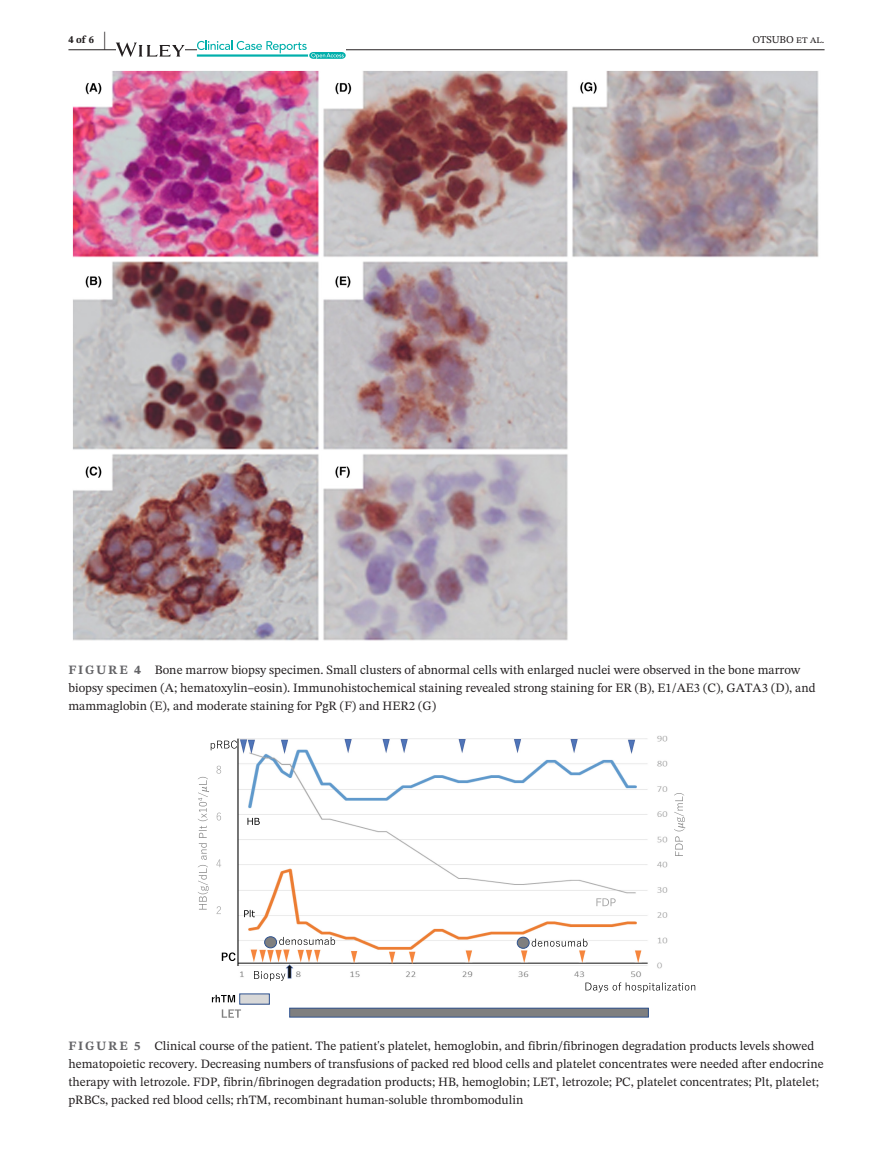
<style>
.page{position:relative;width:893px;height:1174px;background:#fff}
.page>*{position:absolute;margin:0;border:0;box-sizing:border-box;transform-origin:0 0}
.t1{font:12.75px/18px "STIX Two Text";color:#231f20}
.t2{font:10.5px "STIX Two Text";color:#231f20}
.t3{font:700 10.5px "STIX Two Text";color:#231f20}
.s1{font-size:21px}
.s2{font-weight:700;color:#636366}
</style>
<div class="page">
<hr style="left:68px;top:49px;width:756px;height:1px;background:#231f20">
<svg style="left:116px;top:43px;width:69px;height:14px"></svg>
<svg style="left:197px;top:41px;width:149px;height:18px"></svg>
<img style="left:72px;top:70px;width:747px;height:571px">
<img style="left:237px;top:735px;width:431px;height:244px">
<svg style="left:216px;top:765px;width:5px;height:8px"></svg>
<svg style="left:217px;top:812px;width:4px;height:8px"></svg>
<svg style="left:216px;top:859px;width:5px;height:8px"></svg>
<svg style="left:217px;top:906px;width:4px;height:8px"></svg>
<svg style="left:247px;top:818px;width:13px;height:7px"></svg>
<svg style="left:244px;top:910px;width:11px;height:7px"></svg>
<svg style="left:596px;top:898px;width:20px;height:8px"></svg>
<div style="left:517px;top:937px;width:12px;height:11px;background:#7f7f7f;border-radius:50%"></div>
<div style="left:517px;top:937px;width:12px;height:11px;border:1px solid #2f528e;border-radius:50%"></div>
<div style="left:265px;top:936px;width:12px;height:12px;background:#7f7f7f;border-radius:50%"></div>
<div style="left:264px;top:936px;width:13px;height:12px;border:1px solid #2f528e;border-radius:50%"></div>
<div style="left:290px;top:1008px;width:358px;height:9px;background:#7f7f7f"></div>
<div style="left:289px;top:1007px;width:360px;height:10px;border:1px solid #2f528e"></div>
<svg style="left:211px;top:740px;width:26px;height:10px"></svg>
<svg style="left:222px;top:952px;width:14px;height:9px"></svg>
<svg style="left:222px;top:1009px;width:19px;height:8px"></svg>
<svg style="left:279px;top:937px;width:56px;height:8px"></svg>
<svg style="left:532px;top:938px;width:55px;height:8px"></svg>
<div style="left:240px;top:994px;width:29px;height:10px;background:#d8d8d8"></div>
<svg style="left:212px;top:994px;width:23px;height:8px"></svg>
<svg style="left:585px;top:982px;width:110px;height:10px"></svg>
<svg style="left:254px;top:971px;width:31px;height:9px"></svg>
<svg style="left:198px;top:777px;width:11px;height:132px"></svg>
<svg style="left:674px;top:793px;width:11px;height:63px"></svg>
<p class="t3" style="left:68px;top:32px;width:39px">4 of 6 <span class="s1">|</span></p>
<p class="t2" style="left:752px;top:32px;width:74px">OTSUBO et al.</p>
<p class="t1" style="left:68px;top:661px;width:749px"><span class="s2">FIGURE 4</span> Bone marrow biopsy specimen. Small clusters of abnormal cells with enlarged nuclei were observed in the bone marrow biopsy specimen (A; hematoxylin–eosin). Immunohistochemical staining revealed strong staining for ER (B), E1/AE3 (C), GATA3 (D), and mammaglobin (E), and moderate staining for PgR (F) and HER2 (G)</p>
<p class="t1" style="left:68px;top:1036px;width:757px"><span class="s2">FIGURE 5</span> Clinical course of the patient. The patient's platelet, hemoglobin, and fibrin/fibrinogen degradation products levels showed hematopoietic recovery. Decreasing numbers of transfusions of packed red blood cells and platelet concentrates were needed after endocrine therapy with letrozole. FDP, fibrin/fibrinogen degradation products; HB, hemoglobin; LET, letrozole; PC, platelet concentrates; Plt, platelet; pRBCs, packed red blood cells; rhTM, recombinant human-soluble thrombomodulin</p>
</div>
